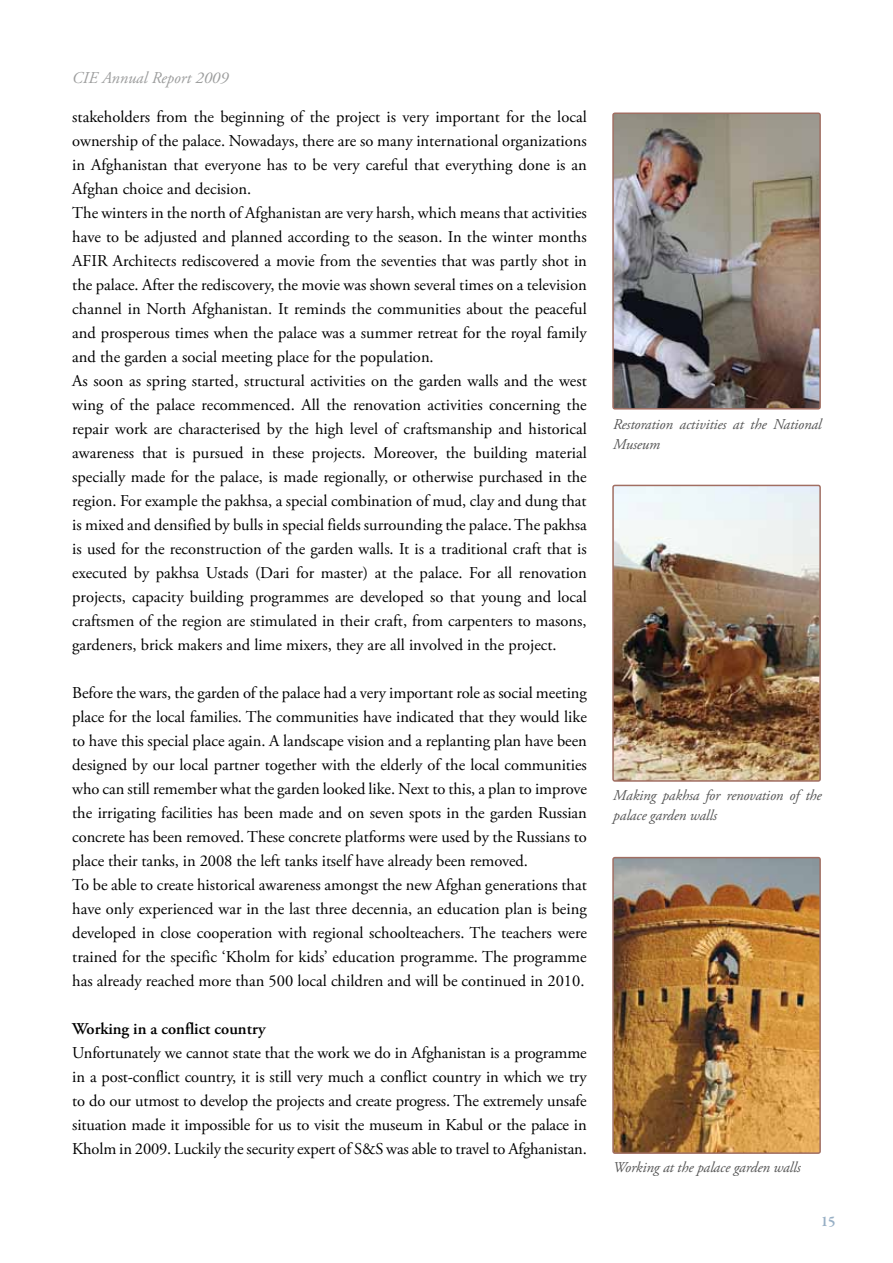
<style>
.page{position:relative;width:893px;height:1263px;background:#fff}
.page>*{position:absolute;margin:0;border:0;box-sizing:border-box;transform-origin:0 0}
.t1{font:16.5px/24px "Adobe Garamond Pro";color:#000}
.t2{font:600 16.5px "Adobe Garamond Pro";color:#000}
.t3{font:italic 16.5px "Adobe Garamond Pro";color:#9c9d9d}
.t4{font:italic 15px/19.5px "Adobe Garamond Pro";letter-spacing:-.01em;color:#565656}
.t5{font:600 15px "Garamond Premr Pro";color:#97afc5}
</style>
<div class="page">
<img style="left:615px;top:488px;width:203px;height:291px">
<div style="left:612px;top:485px;width:209px;height:297px;border:2px solid #a16e62;border-radius:2px"></div>
<img style="left:615px;top:860px;width:203px;height:291px">
<div style="left:612px;top:857px;width:209px;height:297px;border:2px solid #a16e62;border-radius:2px"></div>
<img style="left:615px;top:116px;width:203px;height:291px">
<div style="left:612px;top:113px;width:209px;height:297px;border:2px solid #a16e62;border-radius:2px"></div>
<p class="t3" style="left:72px;top:68px;width:158px">CIE Annual Report 2009</p>
<p class="t1" style="left:72px;top:105px;width:516px">stakeholders from the beginning of the project is very important for the local ownership of the palace. Nowadays, there are so many international organizations in Afghanistan that everyone has to be very careful that everything done is an Afghan choice and decision.<br>The winters in the north of Afghanistan are very harsh, which means that activities have to be adjusted and planned according to the season. In the winter months AFIR Architects rediscovered a movie from the seventies that was partly shot in the palace. After the rediscovery, the movie was shown several times on a television channel in North Afghanistan. It reminds the communities about the peaceful and prosperous times when the palace was a summer retreat for the royal family and the garden a social meeting place for the population.<br>As soon as spring started, structural activities on the garden walls and the west wing of the palace recommenced. All the renovation activities concerning the repair work are characterised by the high level of craftsmanship and historical awareness that is pursued in these projects. Moreover, the building material specially made for the palace, is made regionally, or otherwise purchased in the region. For example the pakhsa, a special combination of mud, clay and dung that is mixed and densified by bulls in special fields surrounding the palace. The pakhsa is used for the reconstruction of the garden walls. It is a traditional craft that is executed by pakhsa Ustads (Dari for master) at the palace. For all renovation projects, capacity building programmes are developed so that young and local craftsmen of the region are stimulated in their craft, from carpenters to masons, gardeners, brick makers and lime mixers, they are all involved in the project.</p>
<p class="t1" style="left:72px;top:681px;width:516px">Before the wars, the garden of the palace had a very important role as social meeting place for the local families. The communities have indicated that they would like to have this special place again. A landscape vision and a replanting plan have been designed by our local partner together with the elderly of the local communities who can still remember what the garden looked like. Next to this, a plan to improve the irrigating facilities has been made and on seven spots in the garden Russian concrete has been removed. These concrete platforms were used by the Russians to place their tanks, in 2008 the left tanks itself have already been removed.<br>To be able to create historical awareness amongst the new Afghan generations that have only experienced war in the last three decennia, an education plan is being developed in close cooperation with regional schoolteachers. The teachers were trained for the specific ‘Kholm for kids’ education programme. The programme has already reached more than 500 local children and will be continued in 2010.</p>
<p class="t2" style="left:72px;top:1019px;width:195px">Working in a conflict country</p>
<p class="t1" style="left:72px;top:1041px;width:516px;text-align:justify">Unfortunately we cannot state that the work we do in Afghanistan is a programme in a post-conflict country, it is still very much a conflict country in which we try to do our utmost to develop the projects and create progress. The extremely unsafe situation made it impossible for us to visit the museum in Kabul or the palace in Kholm in 2009. Luckily the security expert of S&amp;S was able to travel to Afghanistan.</p>
<p class="t4" style="left:613px;top:415px;width:210px">Restoration activities at the National<br>Museum</p>
<p class="t4" style="left:613px;top:786px;width:210px">Making pakhsa for renovation of the palace garden walls</p>
<p class="t4" style="left:613px;top:1158px;width:189px">Working at the palace garden walls</p>
<p class="t5" style="left:821px;top:1212px;width:16px">15</p>
</div>
